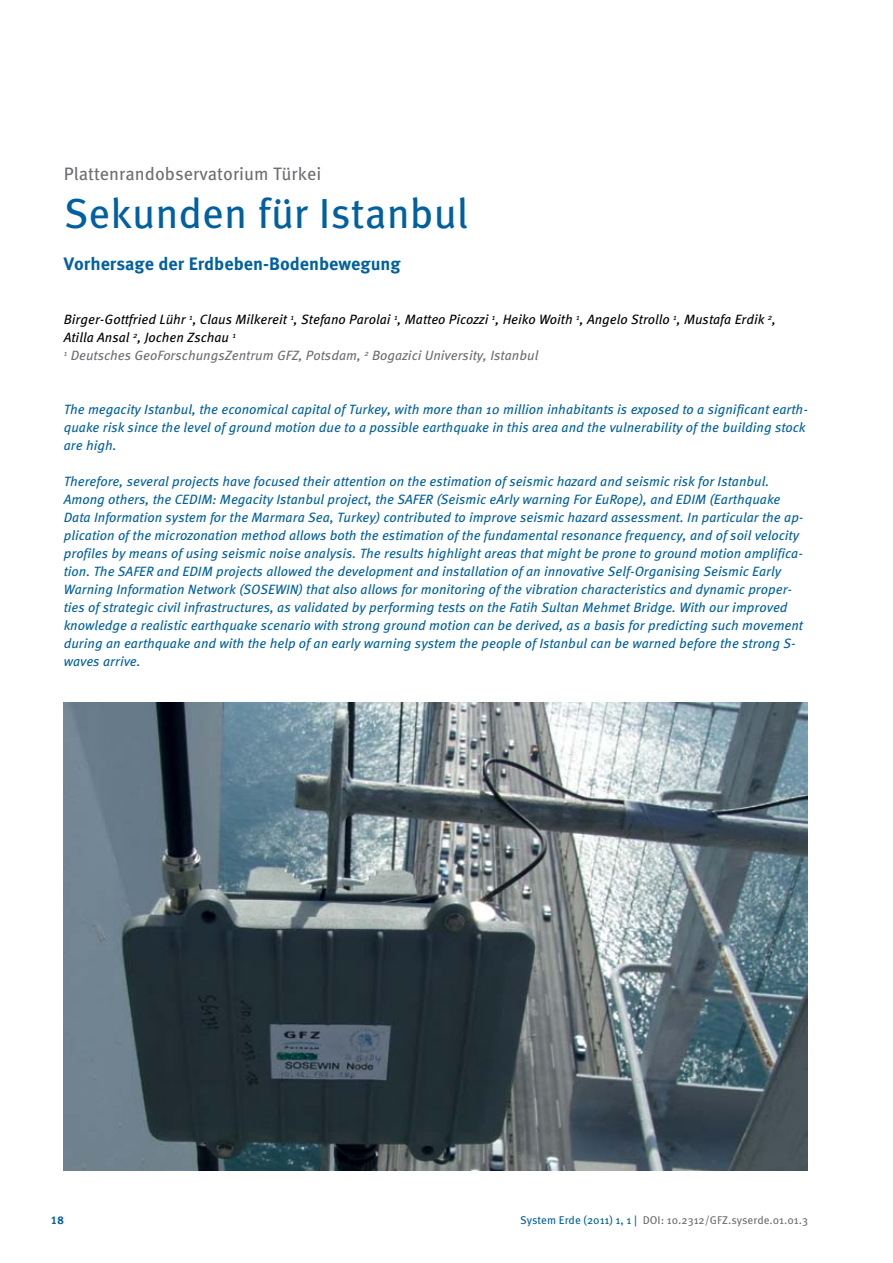
<style>
.page{position:relative;width:893px;height:1263px;background:#fff}
.page>*{position:absolute;margin:0;border:0;box-sizing:border-box;transform-origin:0 0}
.t1{font:42px "Meta Pro";color:#0060a0}
.t2{font:700 18px "Meta Pro";color:#0060a0}
.t3{font:18px "Meta Pro";color:#6d6e71}
.t4{font:italic 13.5px/18px "Meta Pro";color:#0060a0}
.t5{font:italic 13.5px/18px "Meta Pro";color:#000}
.t6{font:11.25px "Meta Pro";color:#6d6e71}
.t7{font:700 11.25px "Meta Pro";color:#0060a0}
.s1{color:#6d6e71}
.s2{color:#0060a0}
</style>
<div class="page">
<img style="left:64px;top:702px;width:744px;height:468px">
<h2 class="t3" style="left:64px;top:163px;width:259px">Plattenrandobservatorium Türkei</h2>
<h1 class="t1" style="left:64px;top:187px;width:406px">Sekunden für Istanbul</h1>
<h2 class="t2" style="left:64px;top:252px;width:338px">Vorhersage der Erdbeben-Bodenbewegung</h2>
<p class="t5" style="left:64px;top:310px;width:714px">Birger-Gottfried Lühr <sup>1</sup>, Claus Milkereit <sup>1</sup>, Stefano Parolai <sup>1</sup>, Matteo Picozzi <sup>1</sup>, Heiko Woith <sup>1</sup>, Angelo Strollo <sup>1</sup>, Mustafa Erdik <sup>2</sup>,<br>Atilla Ansal <sup>2</sup>, Jochen Zschau <sup>1<br></sup><sup>1</sup> <span class="s1">Deutsches GeoForschungsZentrum GFZ, Potsdam,</span> <sup>2</sup> <span class="s1">Bogazici University, Istanbul</span></p>
<p class="t4" style="left:64px;top:400px;width:746px">The megacity Istanbul, the economical capital of Turkey, with more than 10 million inhabitants is exposed to a significant earth&shy;quake risk since the level of ground motion due to a possible earthquake in this area and the vulnerability of the building stock are high.</p>
<p class="t4" style="left:64px;top:472px;width:741px">Therefore, several projects have focused their attention on the estimation of seismic hazard and seismic risk for Istanbul.<br>Among others, the CEDIM: Megacity Istanbul project, the SAFER (Seismic eArly warning For EuRope), and EDIM (Earthquake Data Information system for the Marmara Sea, Turkey) contributed to improve seismic hazard assessment. In particular the ap&shy;plication of the microzonation method allows both the estimation of the fundamental resonance frequency, and of soil velocity profiles by means of using seismic noise analysis. The results highlight areas that might be prone to ground motion amplifica&shy;tion. The SAFER and EDIM projects allowed the development and installation of an innovative Self-Organising Seismic Early Warning Information Network (SOSEWIN) that also allows for monitoring of the vibration characteristics and dynamic proper&shy;ties of strategic civil infrastructures, as validated by performing tests on the Fatih Sultan Mehmet Bridge. With our improved knowledge a realistic earthquake scenario with strong ground motion can be derived, as a basis for predicting such movement during an earthquake and with the help of an early warning system the people of Istanbul can be warned before the strong S&shy;waves arrive.</p>
<p class="t7" style="left:51px;top:1213px;width:14px">18</p>
<p class="t6" style="left:520px;top:1213px;width:289px"><span class="s2">System Erde (2011) 1, 1 |</span> DOI: 10.2312/GFZ.syserde.01.01.3</p>
</div>
